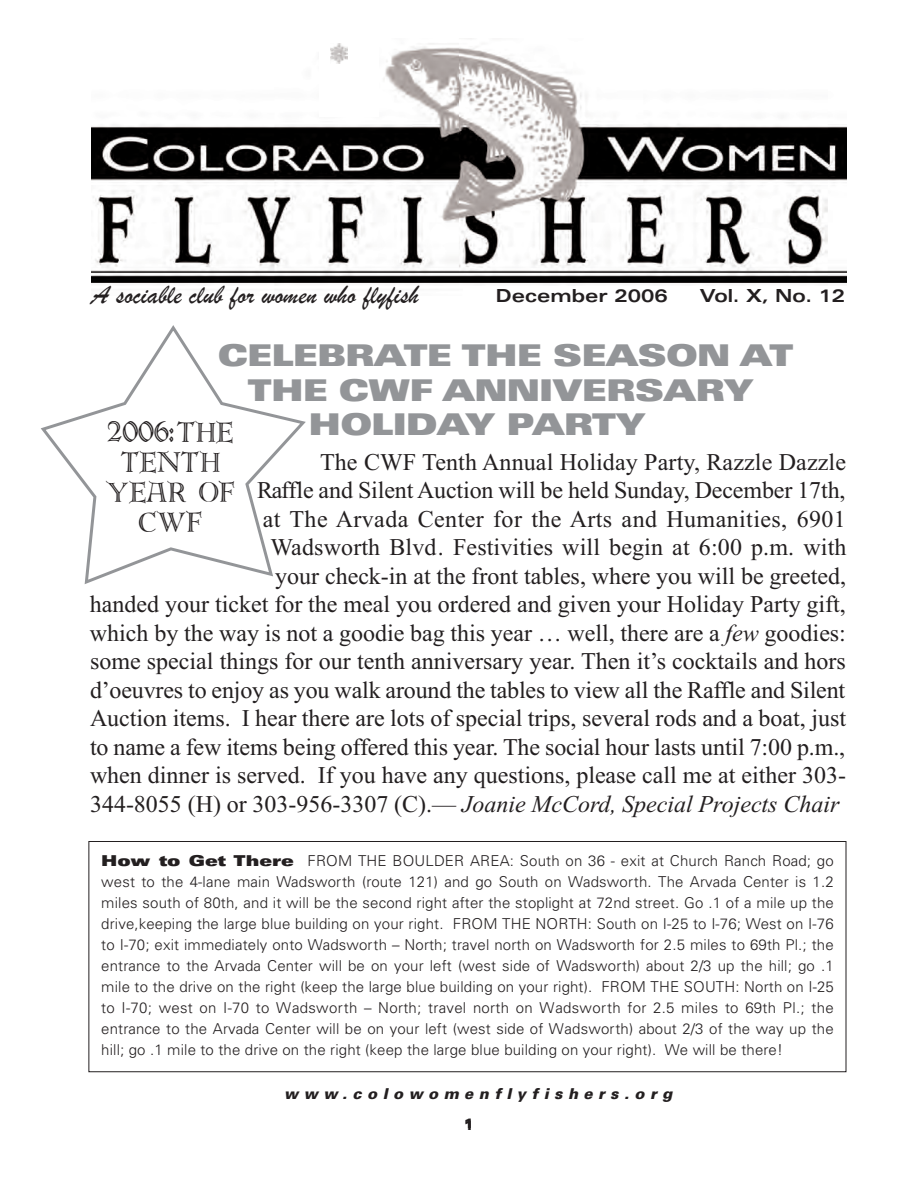
<style>
.page{position:relative;width:918px;height:1188px;background:#fff}
.page>*{position:absolute;margin:0;border:0;box-sizing:border-box;transform-origin:0 0}
.t1{font:900 expanded 30px "Univers";letter-spacing:-.03em;color:#939598}
.t2{font:27px "Brush Script";letter-spacing:.005em;color:#231f20}
.t3{font:27px/30px "Emerald Isle";color:#231f20;text-align:center}
.t4{font:24px/28.5px "Times New Roman";color:#231f20;text-align:right}
.t5{font:700 expanded 18px "Univers";color:#231f20}
.t6{font:300 15px/21px "Univers";letter-spacing:.01em;color:#231f20;text-align:justify}
.t7{font:italic 900 15px "Univers";letter-spacing:.365em;color:#231f20}
.t8{font:900 expanded 13.5px "Univers";color:#231f20}
.s1{font-style:italic}
.s2{font-weight:900;font-stretch:expanded}
</style>
<div class="page">
<img style="left:91px;top:38px;width:756px;height:247px">
<div style="left:320px;top:34px;width:59px;height:83px;background:#fff"></div>
<img style="left:330px;top:44px;width:17px;height:19px">
<div style="left:88px;top:841px;width:758px;height:231px;border:1px solid #231f20"></div>
<svg style="left:41px;top:325px;width:265px;height:259px"></svg>
<div style="left:102px;top:414px;width:137px;height:133px;background:#fff"></div>
<h2 class="t2" style="left:92px;top:278px;width:329px">A sociable club for women who flyfish</h2>
<p class="t5" style="left:496px;top:289px;width:173px">December 2006</p>
<p class="t5" style="left:700px;top:289px;width:147px">Vol. X, No. 12</p>
<h1 class="t1" style="left:218px;top:345px;width:578px">CELEBRATE THE SEASON AT</h1>
<h1 class="t1" style="left:248px;top:379px;width:508px">THE CWF ANNIVERSARY</h1>
<h1 class="t1" style="left:309px;top:414px;width:339px">HOLIDAY PARTY</h1>
<p class="t4" style="left:90px;top:447px;width:758px">The CWF Tenth Annual Holiday Party, Razzle Dazzle<br>Raffle and Silent Auction will be held Sunday, December 17th,<br>at The Arvada Center for the Arts and Humanities, 6901<br>Wadsworth Blvd. Festivities will begin at 6:00 p.m. with<br>your check-in at the front tables, where you will be greeted,<br>handed your ticket for the meal you ordered and given your Holiday Party gift, which by the way is not a goodie bag this year … well, there are a <span class="s1">few</span> goodies: some special things for our tenth anniversary year. Then it’s cocktails and hors d’oeuvres to enjoy as you walk around the tables to view all the Raffle and Silent Auction items. I hear there are lots of special trips, several rods and a boat, just to name a few items being offered this year. The social hour lasts until 7:00 p.m., when dinner is served. If you have any questions, please call me at either 303- 344-8055 (H) or 303-956-3307 (C).— <span class="s1">Joanie McCord, Special Projects Chair</span></p>
<p class="t6" style="left:101px;top:852px;width:734px"><span class="s2">How to Get There</span> FROM THE BOULDER AREA: South on 36 - exit at Church Ranch Road; go west to the 4-lane main Wadsworth (route 121) and go South on Wadsworth. The Arvada Center is 1.2 miles south of 80th, and it will be the second right after the stoplight at 72nd street. Go .1 of a mile up the drive,keeping the large blue building on your right. FROM THE NORTH: South on I-25 to I-76; West on I-76 to I-70; exit immediately onto Wadsworth – North; travel north on Wadsworth for 2.5 miles to 69th Pl.; the entrance to the Arvada Center will be on your left (west side of Wadsworth) about 2/3 up the hill; go .1 mile to the drive on the right (keep the large blue building on your right). FROM THE SOUTH: North on I-25 to I-70; west on I-70 to Wadsworth – North; travel north on Wadsworth for 2.5 miles to 69th Pl.; the entrance to the Arvada Center will be on your left (west side of Wadsworth) about 2/3 of the way up the hill; go .1 mile to the drive on the right (keep the large blue building on your right). We will be there!</p>
<h2 class="t3" style="left:106px;top:416px;width:130px">2006:THE<br>TENTH<br>YEAR OF<br>CWF</h2>
<p class="t7" style="left:284px;top:1088px;width:390px">www.colowomenflyfishers.org</p>
<p class="t8" style="left:464px;top:1119px;width:11px">11</p>
</div>
